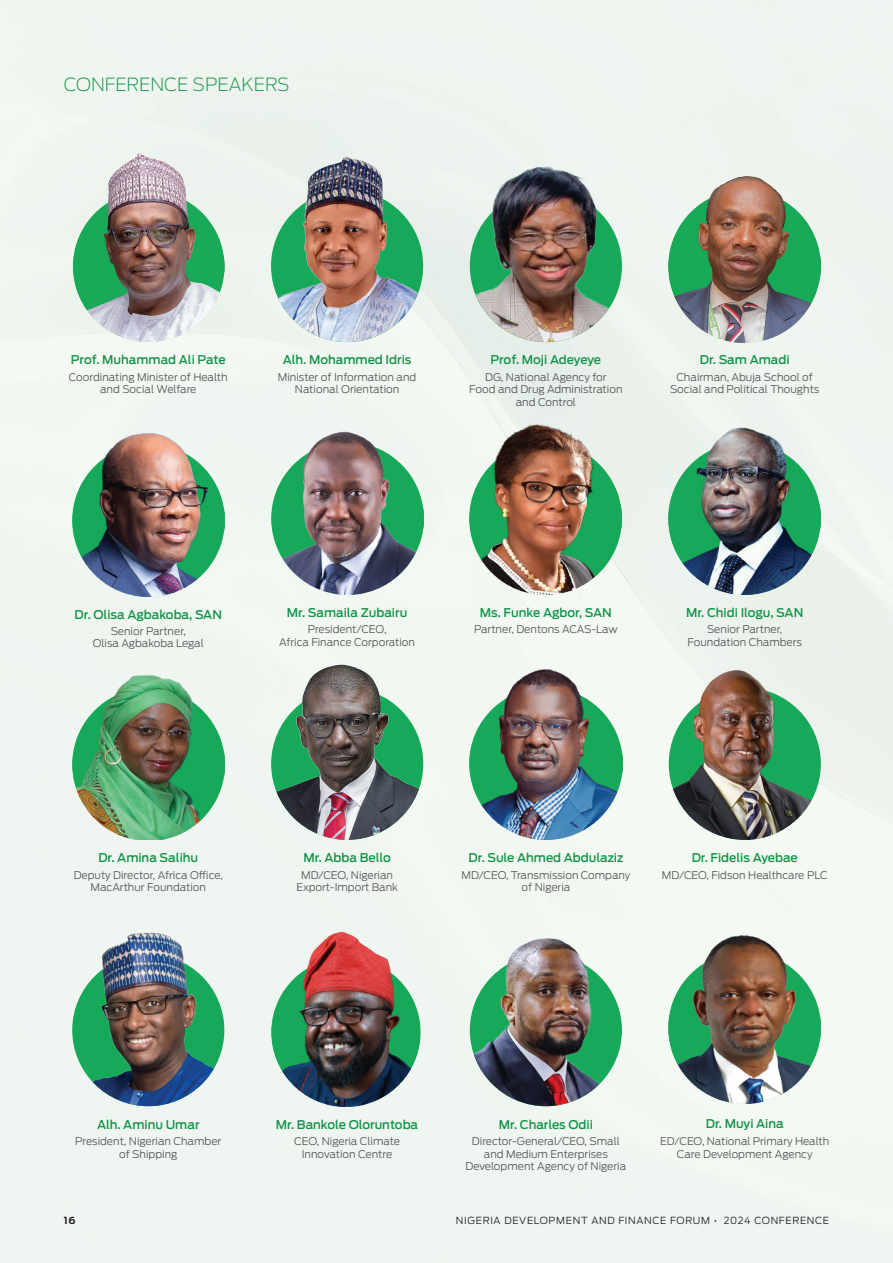
<style>
.page{position:relative;width:893px;height:1263px;background:#f4faf3}
.page>*{position:absolute;margin:0;border:0;box-sizing:border-box;transform-origin:0 0}
.t1{font:200 18px "Ford Antenna";color:#109246}
.t2{font:500 12px "Ford Antenna";color:#109246}
.t3{font:300 10.5px/12.6px "Ford Antenna";color:#57585a;text-align:center}
.t4{font:300 9.75px "Ford Antenna";letter-spacing:.07em;color:#231f20}
.t5{font:700 9.75px "Ford Antenna";color:#231f20}
</style>
<div class="page">
<img style="left:72px;top:153px;width:152px;height:188px">
<img style="left:271px;top:190px;width:152px;height:152px;border-radius:76px">
<img style="left:281px;top:153px;width:115px;height:142px">
<img style="left:470px;top:190px;width:152px;height:152px;border-radius:76px">
<img style="left:479px;top:166px;width:116px;height:129px">
<img style="left:669px;top:175px;width:152px;height:167px">
<img style="left:72px;top:433px;width:152px;height:163px">
<img style="left:271px;top:431px;width:152px;height:163px">
<img style="left:470px;top:420px;width:152px;height:174px">
<img style="left:669px;top:427px;width:152px;height:167px">
<img style="left:72px;top:675px;width:152px;height:165px">
<img style="left:470px;top:669px;width:152px;height:171px">
<img style="left:271px;top:688px;width:152px;height:152px;border-radius:76px">
<img style="left:288px;top:664px;width:116px;height:96px">
<img style="left:669px;top:688px;width:152px;height:152px;border-radius:76px">
<img style="left:679px;top:669px;width:116px;height:69px">
<img style="left:271px;top:932px;width:150px;height:174px">
<img style="left:72px;top:954px;width:152px;height:152px;border-radius:76px">
<img style="left:87px;top:932px;width:109px;height:69px">
<img style="left:470px;top:954px;width:152px;height:152px;border-radius:76px">
<img style="left:503px;top:938px;width:86px;height:48px">
<img style="left:669px;top:935px;width:152px;height:169px">
<h1 class="t1" style="left:64px;top:69px;width:227px">CONFERENCE SPEAKERS</h1>
<p class="t2" style="left:71px;top:350px;width:156px">Prof. Muhammad Ali Pate</p>
<p class="t3" style="left:69px;top:369px;width:160px">Coordinating Minister of Health and Social Welfare</p>
<p class="t2" style="left:283px;top:350px;width:130px">Alh. Mohammed Idris</p>
<p class="t3" style="left:278px;top:369px;width:140px">Minister of Information and<br>National Orientation</p>
<p class="t2" style="left:491px;top:350px;width:112px">Prof. Moji Adeyeye</p>
<p class="t3" style="left:469px;top:369px;width:155px">DG, National Agency for<br>Food and Drug Administration and Control</p>
<p class="t2" style="left:700px;top:350px;width:91px">Dr. Sam Amadi</p>
<p class="t3" style="left:670px;top:369px;width:151px">Chairman, Abuja School of<br>Social and Political Thoughts</p>
<p class="t2" style="left:75px;top:604px;width:149px">Dr. Olisa Agbakoba, SAN</p>
<p class="t3" style="left:93px;top:623px;width:113px">Senior Partner,<br>Olisa Agbakoba Legal</p>
<p class="t2" style="left:287px;top:602px;width:122px">Mr. Samaila Zubairu</p>
<p class="t2" style="left:480px;top:602px;width:133px">Ms. Funke Agbor, SAN</p>
<p class="t2" style="left:686px;top:602px;width:119px">Mr. Chidi Ilogu, SAN</p>
<p class="t3" style="left:279px;top:622px;width:137px">President/CEO,<br>Africa Finance Corporation</p>
<p class="t3" style="left:474px;top:622px;width:145px">Partner, Dentons ACAS-Law</p>
<p class="t3" style="left:687px;top:622px;width:116px">Senior Partner,<br>Foundation Chambers</p>
<p class="t2" style="left:98px;top:847px;width:101px">Dr. Amina Salihu</p>
<p class="t3" style="left:74px;top:867px;width:151px">Deputy Director, Africa Office,<br>MacArthur Foundation</p>
<p class="t2" style="left:304px;top:847px;width:89px">Mr. Abba Bello</p>
<p class="t3" style="left:296px;top:867px;width:103px">MD/CEO, Nigerian<br>Export-Import Bank</p>
<p class="t2" style="left:469px;top:847px;width:156px">Dr. Sule Ahmed Abdulaziz</p>
<p class="t3" style="left:461px;top:867px;width:171px">MD/CEO, Transmission Company of Nigeria</p>
<p class="t2" style="left:692px;top:847px;width:108px">Dr. Fidelis Ayebae</p>
<p class="t3" style="left:662px;top:867px;width:167px">MD/CEO, Fidson Healthcare PLC</p>
<p class="t2" style="left:97px;top:1114px;width:104px">Alh. Aminu Umar</p>
<p class="t3" style="left:75px;top:1133px;width:148px">President, Nigerian Chamber of Shipping</p>
<p class="t2" style="left:276px;top:1114px;width:144px">Mr. Bankole Oloruntoba</p>
<p class="t3" style="left:294px;top:1133px;width:107px">CEO, Nigeria Climate<br>Innovation Centre</p>
<p class="t2" style="left:499px;top:1114px;width:96px">Mr. Charles Odii</p>
<p class="t3" style="left:465px;top:1133px;width:162px">Director-General/CEO, Small and Medium Enterprises<br>Development Agency of Nigeria</p>
<p class="t2" style="left:706px;top:1113px;width:79px">Dr. Muyi Aina</p>
<p class="t3" style="left:660px;top:1133px;width:171px">ED/CEO, National Primary Health<br>Care Development Agency</p>
<p class="t5" style="left:64px;top:1212px;width:13px">16</p>
<p class="t4" style="left:456px;top:1212px;width:375px">NIGERIA DEVELOPMENT AND FINANCE FORUM • 2024 CONFERENCE</p>
</div>
